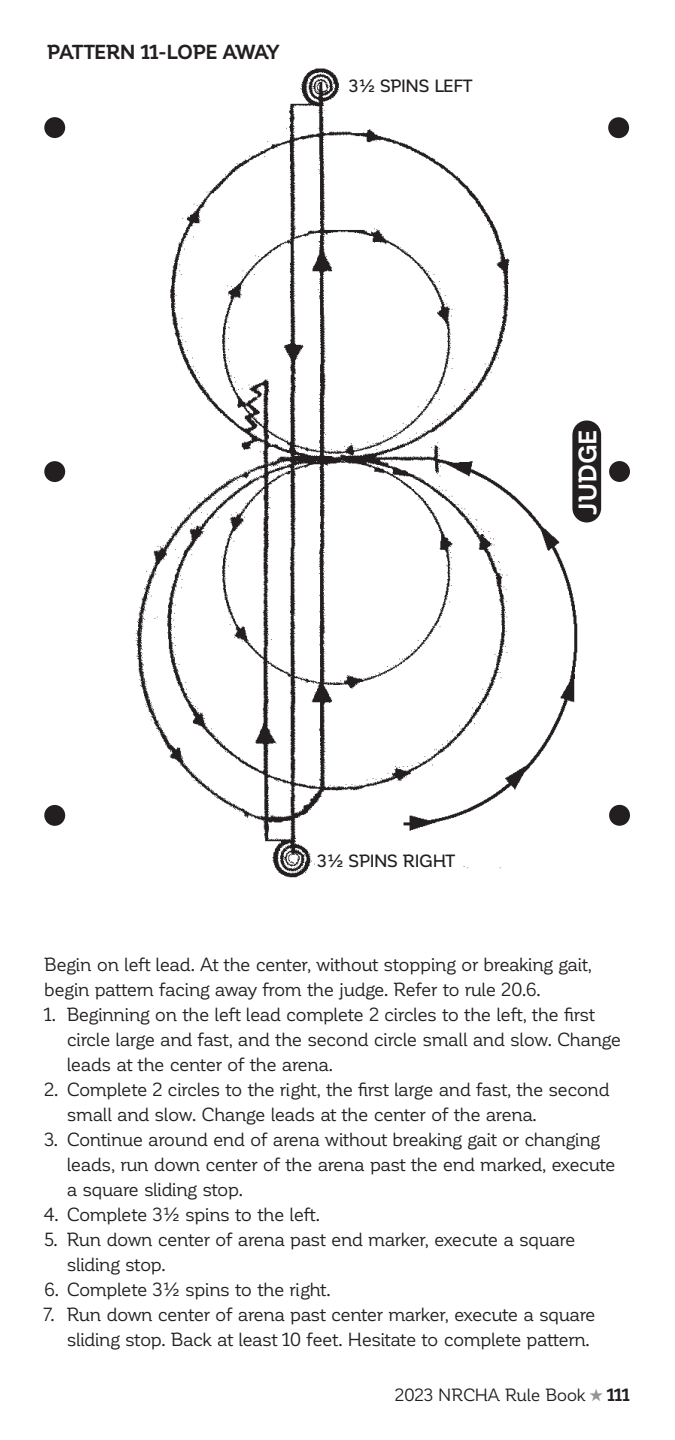
<style>
.page{position:relative;width:675px;height:1440px;background:#fff}
.page>*{position:absolute;margin:0;border:0;box-sizing:border-box;transform-origin:0 0}
.t1{font:700 25px "Corporative";letter-spacing:-.01em;color:#fff}
.t2{font:700 20px "Corporative";letter-spacing:-.035em;color:#231f20}
.t3{font:18.75px/25px "Corporative";letter-spacing:-.025em;color:#231f20}
.t4{font:500 17.5px "Corporative";letter-spacing:-.005em;color:#231f20}
.t5{font:17.5px "Corporative";letter-spacing:-.015em;color:#231f20}
.s1{color:#939598}
.s2{font-weight:700}
</style>
<div class="page">
<img style="left:135px;top:68px;width:442px;height:810px">
<div style="left:44px;top:117px;width:21px;height:21px;background:#231f20;border-radius:50%"></div>
<div style="left:44px;top:461px;width:21px;height:21px;background:#231f20;border-radius:50%"></div>
<div style="left:44px;top:805px;width:21px;height:21px;background:#231f20;border-radius:50%"></div>
<div style="left:608px;top:117px;width:21px;height:21px;background:#231f20;border-radius:50%"></div>
<div style="left:609px;top:461px;width:21px;height:21px;background:#231f20;border-radius:50%"></div>
<div style="left:609px;top:805px;width:21px;height:21px;background:#231f20;border-radius:50%"></div>
<div style="left:572px;top:421px;width:29px;height:101px;background:#231f20;border-radius:14px"></div>
<p class="t2" style="left:47px;top:41px;width:234px">PATTERN 11-LOPE AWAY</p>
<p class="t4" style="left:349px;top:77px;width:125px">3½ SPINS LEFT</p>
<h1 class="t1" style="left:574px;top:515px;width:86px;rotate:-90deg">JUDGE</h1>
<p class="t4" style="left:317px;top:851px;width:139px">3½ SPINS RIGHT</p>
<p class="t3" style="left:44px;top:953px;width:549px">Begin on left lead. At the center, without stopping or breaking gait, begin pattern facing away from the judge. Refer to rule 20.6.</p>
<p class="t3" style="left:67px;top:1003px;width:556px;text-indent:-22px">1. Beginning on the left lead complete 2 circles to the left, the first circle large and fast, and the second circle small and slow. Change leads at the center of the arena.</p>
<p class="t3" style="left:67px;top:1078px;width:544px;text-indent:-22px">2. Complete 2 circles to the right, the first large and fast, the second small and slow. Change leads at the center of the arena.</p>
<p class="t3" style="left:67px;top:1128px;width:550px;text-indent:-22px">3. Continue around end of arena without breaking gait or changing leads, run down center of the arena past the end marked, execute a square sliding stop.</p>
<p class="t3" style="left:44px;top:1203px;width:277px">4. Complete 3½ spins to the left.</p>
<p class="t3" style="left:67px;top:1227px;width:510px;text-indent:-23px">5. Run down center of arena past end marker, execute a square sliding stop.</p>
<p class="t3" style="left:44px;top:1277px;width:288px">6. Complete 3½ spins to the right.</p>
<p class="t3" style="left:67px;top:1302px;width:530px;text-indent:-22px">7. Run down center of arena past center marker, execute a square sliding stop. Back at least 10 feet. Hesitate to complete pattern.</p>
<p class="t5" style="left:395px;top:1385px;width:237px">2023 NRCHA Rule Book <span class="s1">★</span> <span class="s2">111</span></p>
</div>
